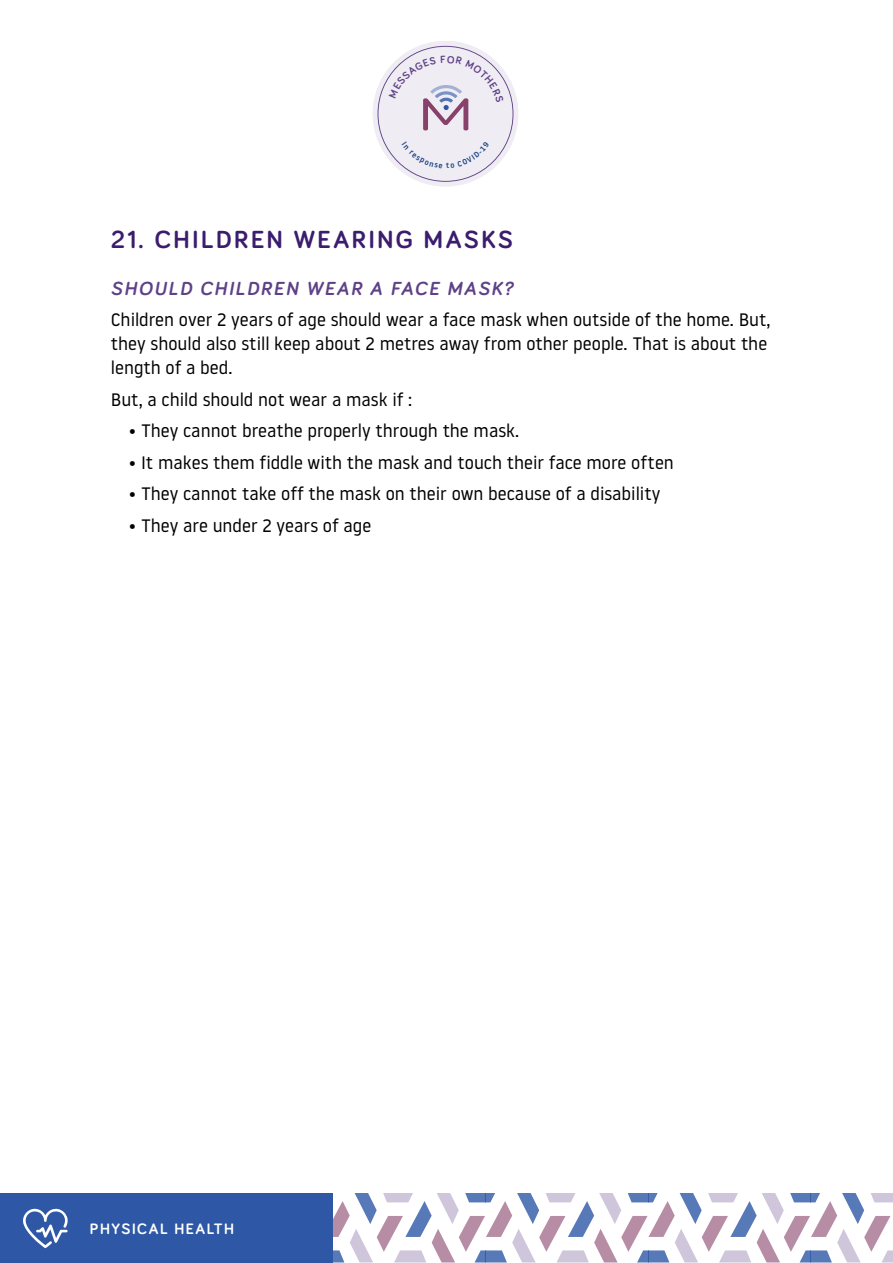
<style>
.page{position:relative;width:893px;height:1263px;background:#fff}
.page>*{position:absolute;margin:0;border:0;box-sizing:border-box;transform-origin:0 0}
.t1{font:700 25.5px "Bariol";letter-spacing:.1em;color:#3b1c6d}
.t2{font:italic 700 19.5px "Bariol";letter-spacing:.1em;color:#5e4187}
.t3{font:18px/24px "Noway";color:#000}
.t4{font:700 15.6px "Bariol";letter-spacing:.1em;color:#fff}
</style>
<div class="page">
<svg style="left:332px;top:1194px;width:561px;height:69px"></svg>
<div style="left:373px;top:41px;width:145px;height:145px;background:#efecf3;border-radius:50%"></div>
<div style="left:0;top:1193px;width:332px;height:70px;background:#2e58a6"></div>
<svg style="left:23px;top:1208px;width:45px;height:40px"></svg>
<svg style="left:377px;top:46px;width:136px;height:136px"></svg>
<h1 class="t1" style="left:111px;top:222px;width:403px">21. CHILDREN WEARING MASKS</h1>
<p class="t2" style="left:111px;top:275px;width:403px">SHOULD CHILDREN WEAR A FACE MASK?</p>
<p class="t3" style="left:111px;top:307px;width:661px">Children over 2 years of age should wear a face mask when outside of the home. But, they should also still keep about 2 metres away from other people. That is about the length of a bed.</p>
<p class="t3" style="left:111px;top:387px;width:303px">But, a child should not wear a mask if :</p>
<p class="t3" style="left:129px;top:418px;width:392px">• They cannot breathe properly through the mask.</p>
<p class="t3" style="left:129px;top:450px;width:546px">• It makes them fiddle with the mask and touch their face more often</p>
<p class="t3" style="left:129px;top:481px;width:533px">• They cannot take off the mask on their own because of a disability</p>
<p class="t3" style="left:129px;top:513px;width:244px">• They are under 2 years of age</p>
<p class="t4" style="left:90px;top:1218px;width:146px">PHYSICAL HEALTH</p>
</div>
